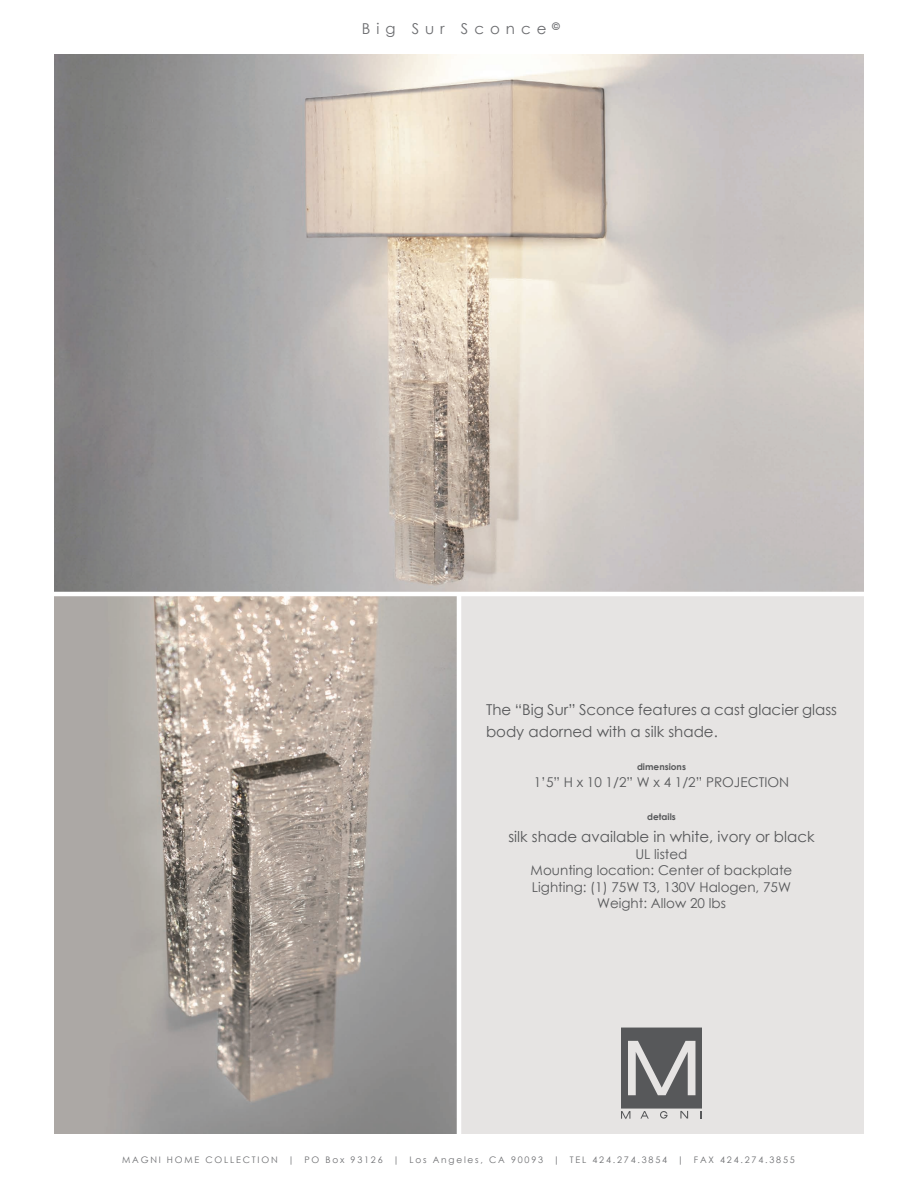
<style>
.page{position:relative;width:918px;height:1188px;background:#fff}
.page>*{position:absolute;margin:0;border:0;box-sizing:border-box;transform-origin:0 0}
.t1{font:15px/22.5px "Century Gothic";color:#57585a}
.t2{font:15px "Century Gothic";letter-spacing:.4em;color:#6c6d70}
.t3{font:13.5px/16.5px "Century Gothic";color:#57585a;text-align:center}
.t4{font:9px "Century Gothic";letter-spacing:.2em;color:#6c6d70}
.t5{font:700 9px "Century Gothic";color:#57585a}
</style>
<div class="page">
<div style="left:54px;top:54px;width:810px;height:1080px;background:#e6e4e3"></div>
<svg style="left:621px;top:1028px;width:81px;height:91px"></svg>
<img style="left:54px;top:596px;width:403px;height:538px">
<img style="left:54px;top:54px;width:810px;height:538px">
<hr style="left:457px;top:594px;width:4px;height:540px;background:#fff">
<hr style="left:54px;top:592px;width:810px;height:4px;background:#fff">
<p class="t2" style="left:362px;top:18px;width:199px">Big Sur Sconce <sup>©</sup></p>
<p class="t1" style="left:486px;top:698px;width:353px">The “Big Sur” Sconce features a cast glacier glass body adorned with a silk shade.</p>
<p class="t5" style="left:637px;top:760px;width:50px">dimensions</p>
<p class="t3" style="left:534px;top:773px;width:257px">1’5” H x 10 1/2” W x 4 1/2” PROJECTION</p>
<p class="t5" style="left:647px;top:809px;width:30px">details</p>
<p class="t1" style="left:508px;top:825px;width:308px">silk shade available in white, ivory or black</p>
<p class="t3" style="left:531px;top:845px;width:263px">UL listed<br>Mounting location: Center of backplate<br>Lighting: (1) 75W T3, 130V Halogen, 75W<br>Weight: Allow 20 lbs</p>
<p class="t4" style="left:122px;top:1154px;width:674px">MAGNI HOME COLLECTION | PO Box 93126 | Los Angeles, CA 90093 | TEL 424.274.3854 | FAX 424.274.3855</p>
</div>
